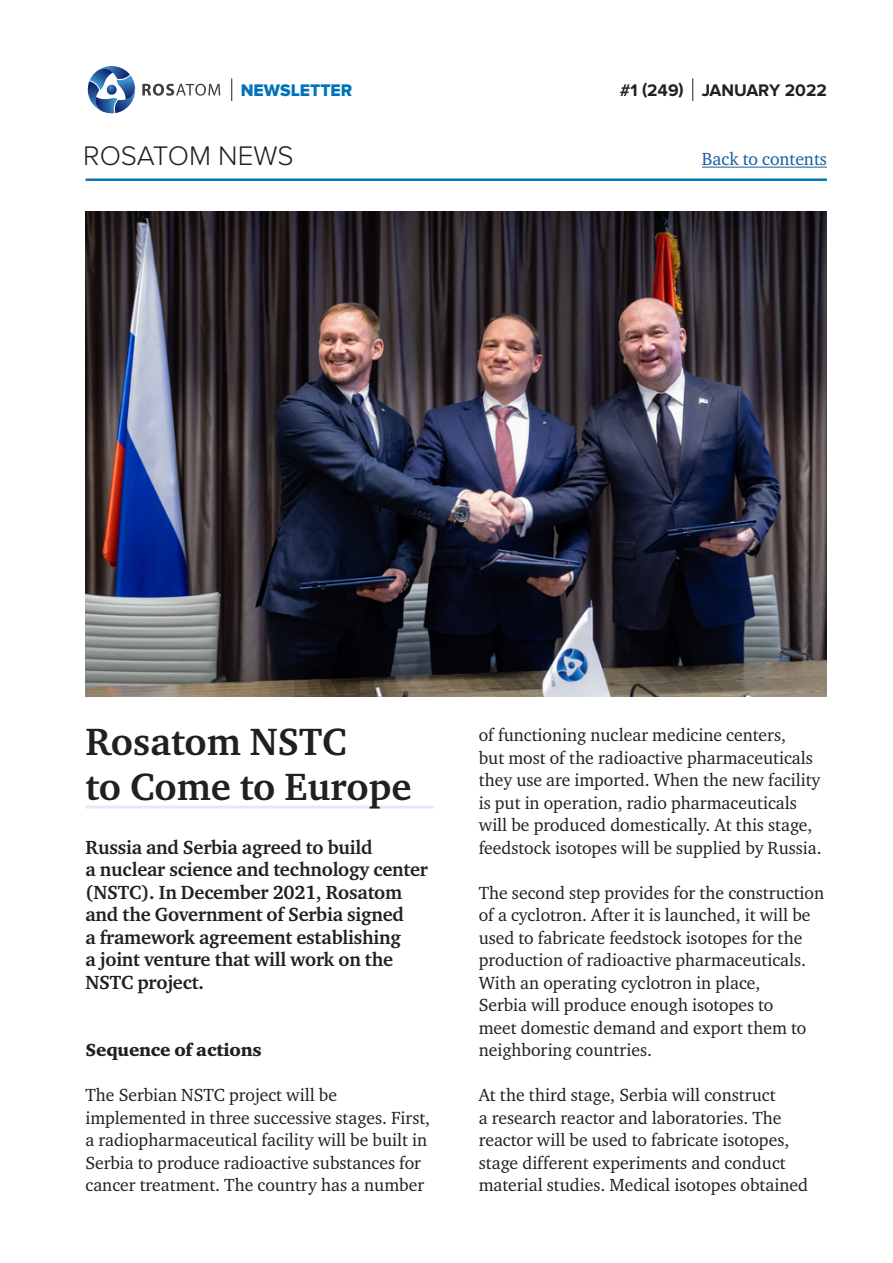
<style>
.page{position:relative;width:893px;height:1263px;background:#fff}
.page>*{position:absolute;margin:0;border:0;box-sizing:border-box;transform-origin:0 0}
.t1{font:700 39px/45px "Charter ITC";color:#231f20}
.t2{font:300 27.9px "Proxima Nova";color:#231f20}
.lead{font:700 19.5px/22.5px "Charter ITC";letter-spacing:-.01em;color:#231f20}
.main_text{font:18px/22.5px "Charter ITC";color:#231f20}
.subtitle{font:18px "Charter Black ITC";letter-spacing:-.01em;color:#231f20}
.t3{font:18px "Charter ITC";color:#175d9e}
.t4{font:700 17.4px "Proxima Nova";color:#231f20}
.t5{font:17.4px "Proxima Nova Extrabld";color:#0072bc}
</style>
<div class="page">
<hr style="left:86px;top:179px;width:741px;height:2px;background:#0072bc">
<svg style="left:87px;top:66px;width:49px;height:48px"></svg>
<svg style="left:142px;top:84px;width:78px;height:12px"></svg>
<svg style="left:231px;top:78px;width:1px;height:23px"></svg>
<hr style="left:702px;top:167px;width:125px;height:1px;background:#175d9e">
<svg style="left:692px;top:78px;width:1px;height:23px"></svg>
<hr style="left:86px;top:806px;width:348px;height:3px;background:#e1e9f6">
<img style="left:86px;top:212px;width:741px;height:484px">
<p class="t5" style="left:241px;top:80px;width:113px">NEWSLETTER</p>
<h2 class="t2" style="left:83px;top:140px;width:212px">ROSATOM NEWS</h2>
<p class="t4" style="left:620px;top:80px;width:209px">#1 (249) JANUARY 2022</p>
<p class="t3" style="left:702px;top:148px;width:127px">Back to contents</p>
<p class="t1" style="left:86px;top:720px;width:328px">Rosatom NSTC<br>to Come to Europe</p>
<p class="lead" style="left:86px;top:836px;width:344px">Russia and Serbia agreed to build<br>a nuclear science and technology center (NSTC). In December 2021, Rosatom and the Government of Serbia signed<br>a framework agreement establishing<br>a joint venture that will work on the<br>NSTC project.</p>
<p class="subtitle" style="left:86px;top:1039px;width:178px">Sequence of actions</p>
<p class="main_text" style="left:86px;top:1084px;width:346px">The Serbian NSTC project will be implemented in three successive stages. First, a radiopharmaceutical facility will be built in Serbia to produce radioactive substances for cancer treatment. The country has a number</p>
<p class="main_text" style="left:479px;top:724px;width:344px">of functioning nuclear medicine centers,<br>but most of the radioactive pharmaceuticals they use are imported. When the new facility is put in operation, radio pharmaceuticals will be produced domestically. At this stage, feedstock isotopes will be supplied by Russia.</p>
<p class="main_text" style="left:479px;top:881px;width:347px">The second step provides for the construction of a cyclotron. After it is launched, it will be used to fabricate feedstock isotopes for the production of radioactive pharmaceuticals.<br>With an operating cyclotron in place,<br>Serbia will produce enough isotopes to<br>meet domestic demand and export them to neighboring countries.</p>
<p class="main_text" style="left:479px;top:1084px;width:331px">At the third stage, Serbia will construct<br>a research reactor and laboratories. The reactor will be used to fabricate isotopes, stage different experiments and conduct material studies. Medical isotopes obtained</p>
</div>
